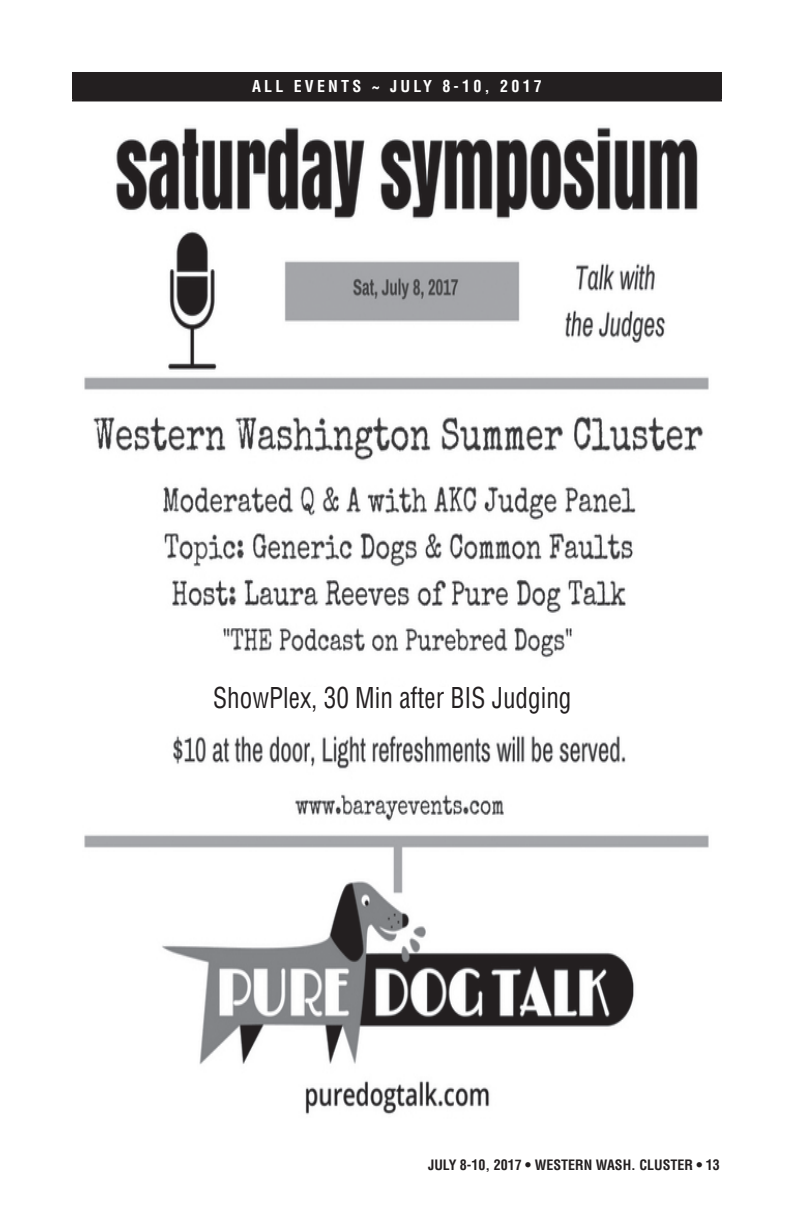
<style>
.page{position:relative;width:792px;height:1224px;background:#fff}
.page>*{position:absolute;margin:0;border:0;box-sizing:border-box;transform-origin:0 0}
.t1{font:condensed 28px "Helvetica LT Pro";color:#231f20;scale:.9 1}
.t2{font:700 condensed 16px "Helvetica LT Pro";letter-spacing:.2em;color:#fff}
.t3{font:700 condensed 14px "Helvetica LT Pro";color:#231f20}
</style>
<div class="page">
<div style="left:73px;top:73px;width:648px;height:27px;background:#231f20"></div>
<hr style="left:72px;top:72px;width:650px;height:2px;background:#231f20">
<hr style="left:72px;top:74px;width:2px;height:25px;background:#231f20">
<hr style="left:720px;top:74px;width:2px;height:25px;background:#231f20">
<hr style="left:72px;top:99px;width:650px;height:2px;background:#231f20">
<img style="left:84px;top:127px;width:625px;height:988px">
<div style="left:118px;top:688px;width:549px;height:40px;background:#fff"></div>
<p class="t2" style="left:252px;top:76px;width:291px">ALL EVENTS ~ JULY 8-10, 2017</p>
<h1 class="t1" style="left:213px;top:680px;width:400px">ShowPlex, 30 Min after BIS Judging</h1>
<p class="t3" style="left:428px;top:1156px;width:293px">JULY 8-10, 2017 • WESTERN WASH. CLUSTER • 13</p>
</div>
